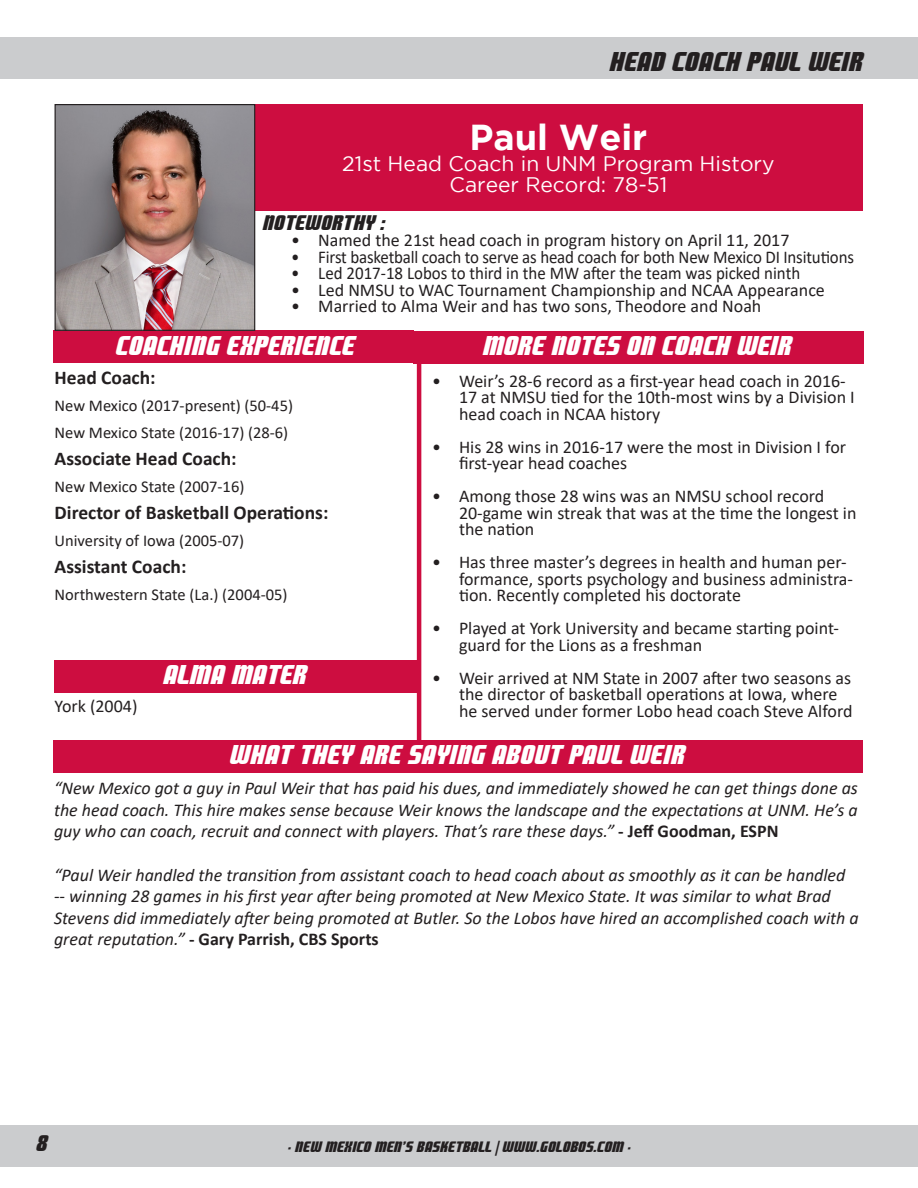
<style>
.page{position:relative;width:918px;height:1188px;background:#fff}
.page>*{position:absolute;margin:0;border:0;box-sizing:border-box;transform-origin:0 0}
.t1{font:700 36px "Gotham";color:#fff}
.t2{font:27px "Lobos";color:#fff}
.t3{font:27px "Lobos";color:#231f20}
.t4{font:22.5px "Lobos";color:#231f20}
.t5{font:21px "Gotham";color:#fff}
.t6{font:21px "Lobos";color:#231f20}
.t7{font:700 19.5px "Calibri";color:#231f20}
.t8{font:18px/16.5px "Calibri";color:#231f20}
.t9{font:italic 18px/21.6px "Calibri";color:#231f20;text-align:justify}
.t10{font:18px "Calibri";color:#231f20;scale:.94 1}
.t11{font:16.5px "Calibri";color:#231f20}
.t12{font:15px "Lobos";color:#231f20}
.s1{font-weight:700;font-style:normal}
</style>
<div class="page">
<div style="left:0;top:38px;width:918px;height:41px;background:#cbccce"></div>
<div style="left:0;top:1125px;width:918px;height:42px;background:#cbccce"></div>
<div style="left:254px;top:104px;width:609px;height:107px;background:#cd0d40"></div>
<div style="left:53px;top:330px;width:360px;height:33px;background:#cd0d40"></div>
<div style="left:55px;top:660px;width:362px;height:32px;background:#cd0d40"></div>
<div style="left:53px;top:740px;width:810px;height:33px;background:#cd0d40"></div>
<img style="left:57px;top:106px;width:196px;height:223px">
<div style="left:55px;top:104px;width:200px;height:227px;border:1px solid #231f20"></div>
<div style="left:413px;top:331px;width:450px;height:32px;background:#cd0d40"></div>
<hr style="left:417px;top:363px;width:4px;height:377px;background:#cd0d40">
<p class="t3" style="left:610px;top:47px;width:255px">HEAD COACH PAUL WEIR</p>
<p class="t1" style="left:469px;top:116px;width:179px">Paul Weir</p>
<p class="t5" style="left:342px;top:152px;width:434px">21st Head Coach in UNM Program History</p>
<p class="t5" style="left:450px;top:173px;width:219px">Career Record: 78-51</p>
<p class="t6" style="left:263px;top:211px;width:124px">NOTEWORTHY :</p>
<p class="t8" style="left:291px;top:231px;width:500px">• Named the 21st head coach in program history on April 11, 2017</p>
<p class="t10" style="left:291px;top:244px;width:600px">• First basketball coach to serve as head coach for both New Mexico DI Insitutions</p>
<p class="t10" style="left:291px;top:261px;width:543px">• Led 2017-18 Lobos to third in the MW after the team was picked ninth</p>
<p class="t8" style="left:291px;top:281px;width:535px">• Led NMSU to WAC Tournament Championship and NCAA Appearance</p>
<p class="t8" style="left:291px;top:297px;width:472px">• Married to Alma Weir and has two sons, Theodore and Noah</p>
<p class="t2" style="left:117px;top:330px;width:241px">COACHING EXPERIENCE</p>
<p class="t7" style="left:55px;top:364px;width:103px">Head Coach:</p>
<p class="t11" style="left:55px;top:394px;width:240px">New Mexico (2017-present) (50-45)</p>
<p class="t11" style="left:55px;top:421px;width:235px">New Mexico State (2016-17) (28-6)</p>
<p class="t7" style="left:55px;top:445px;width:184px">Associate Head Coach:</p>
<p class="t11" style="left:55px;top:475px;width:191px">New Mexico State (2007-16)</p>
<p class="t7" style="left:55px;top:499px;width:275px">Director of Basketball Operations:</p>
<p class="t11" style="left:55px;top:529px;width:191px">University of Iowa (2005-07)</p>
<p class="t7" style="left:55px;top:553px;width:133px">Assistant Coach:</p>
<p class="t11" style="left:55px;top:583px;width:234px">Northwestern State (La.) (2004-05)</p>
<p class="t2" style="left:484px;top:331px;width:310px">MORE NOTES ON COACH WEIR</p>
<p class="t8" style="left:459px;top:372px;width:397px;text-indent:-27px">• Weir’s 28-6 record as a first-year head coach in 2016-<br>17 at NMSU tied for the 10th-most wins by a Division I head coach in NCAA history</p>
<p class="t8" style="left:459px;top:438px;width:389px;text-indent:-27px">• His 28 wins in 2016-17 were the most in Division I for first-year head coaches</p>
<p class="t8" style="left:459px;top:487px;width:399px;text-indent:-27px">• Among those 28 wins was an NMSU school record<br>20-game win streak that was at the time the longest in the nation</p>
<p class="t8" style="left:459px;top:553px;width:396px;text-indent:-27px">• Has three master’s degrees in health and human per&shy;formance, sports psychology and business administra&shy;tion. Recently completed his doctorate</p>
<p class="t8" style="left:459px;top:619px;width:381px;text-indent:-27px">• Played at York University and became starting point&shy;guard for the Lions as a freshman</p>
<p class="t8" style="left:459px;top:669px;width:395px;text-indent:-27px">• Weir arrived at NM State in 2007 after two seasons as the director of basketball operations at Iowa, where he served under former Lobo head coach Steve Alford</p>
<p class="t2" style="left:164px;top:660px;width:145px">ALMA MATER</p>
<p class="t2" style="left:231px;top:740px;width:457px">WHAT THEY ARE SAYING ABOUT PAUL WEIR</p>
<p class="t9" style="left:54px;top:777px;width:805px">“New Mexico got a guy in Paul Weir that has paid his dues, and immediately showed he can get things done as the head coach. This hire makes sense because Weir knows the landscape and the expectations at UNM. He’s a guy who can coach, recruit and connect with players. That’s rare these days.” <span class="s1">- Jeff Goodman, ESPN</span></p>
<p class="t9" style="left:54px;top:863px;width:806px;text-align:left">“Paul Weir handled the transition from assistant coach to head coach about as smoothly as it can be handled -- winning 28 games in his first year after being promoted at New Mexico State. It was similar to what Brad Stevens did immediately after being promoted at Butler. So the Lobos have hired an accomplished coach with a great reputation.” <span class="s1">- Gary Parrish, CBS Sports</span></p>
<p class="t4" style="left:37px;top:1131px;width:13px">8</p>
<p class="t12" style="left:288px;top:1138px;width:345px">- NEW MEXICO MEN’S BASKETBALL | WWW.GOLOBOS.COM -</p>
</div>
